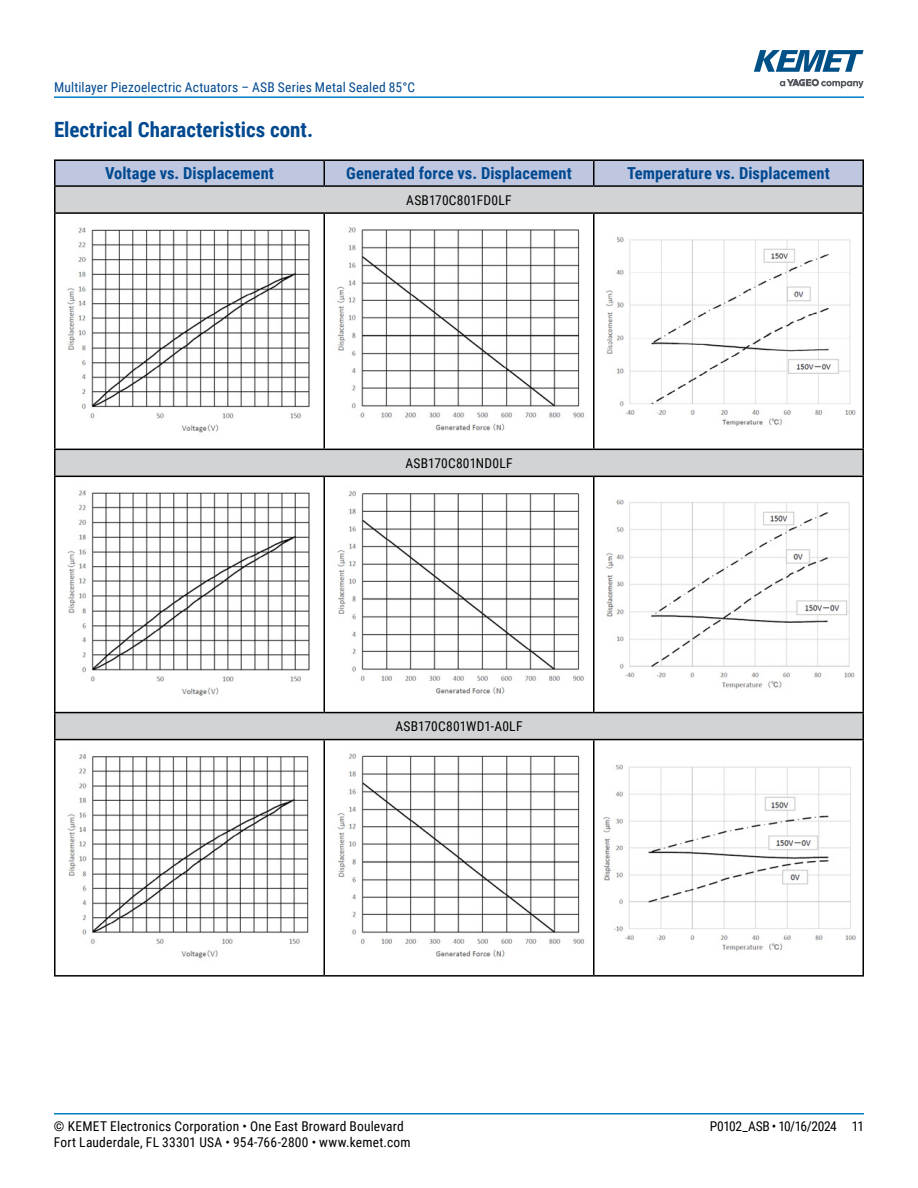
<style>
.page{position:relative;width:918px;height:1188px;background:#fff}
.page>*{position:absolute;margin:0;border:0;box-sizing:border-box;transform-origin:0 0}
.t1{font:700 21px "Roboto Condensed";color:#004990}
.t2{font:700 16.5px "Roboto Condensed";letter-spacing:.005em;color:#004990}
.t3{font:13.5px "Roboto Condensed";letter-spacing:.015em;color:#000}
.t4{font:13.5px "Roboto Condensed";letter-spacing:.015em;color:#004990}
.t5{font:13.5px "Roboto Condensed";letter-spacing:-.03em;color:#000}
</style>
<div class="page">
<hr style="left:54px;top:1113px;width:810px;height:2px;background:#007dc3">
<hr style="left:54px;top:96px;width:810px;height:2px;background:#007dc3">
<svg style="left:780px;top:79px;width:84px;height:9px"></svg>
<svg style="left:754px;top:50px;width:110px;height:22px"></svg>
<svg style="left:56px;top:187px;width:806px;height:552px;fill:#d1d3d4"></svg>
<div style="left:56px;top:161px;width:806px;height:24px;background:#bfc6e0"></div>
<hr style="left:324px;top:214px;width:1px;height:235px;background:#000">
<hr style="left:593px;top:214px;width:1px;height:235px;background:#000">
<hr style="left:324px;top:477px;width:1px;height:235px;background:#000">
<hr style="left:593px;top:477px;width:1px;height:235px;background:#000">
<hr style="left:324px;top:740px;width:1px;height:235px;background:#000">
<hr style="left:593px;top:740px;width:1px;height:235px;background:#000">
<hr style="left:54px;top:159px;width:270px;height:2px;background:#000">
<hr style="left:54px;top:161px;width:2px;height:24px;background:#000">
<hr style="left:324px;top:159px;width:270px;height:2px;background:#000">
<hr style="left:594px;top:159px;width:270px;height:2px;background:#000">
<hr style="left:862px;top:161px;width:2px;height:24px;background:#000">
<hr style="left:54px;top:214px;width:2px;height:235px;background:#000">
<hr style="left:862px;top:214px;width:2px;height:235px;background:#000">
<hr style="left:54px;top:477px;width:2px;height:235px;background:#000">
<hr style="left:862px;top:477px;width:2px;height:235px;background:#000">
<hr style="left:54px;top:740px;width:2px;height:235px;background:#000">
<hr style="left:862px;top:740px;width:2px;height:235px;background:#000">
<hr style="left:54px;top:449px;width:270px;height:1px;background:#000">
<hr style="left:54px;top:450px;width:2px;height:26px;background:#000">
<hr style="left:324px;top:449px;width:270px;height:1px;background:#000">
<hr style="left:594px;top:449px;width:270px;height:1px;background:#000">
<hr style="left:862px;top:450px;width:2px;height:26px;background:#000">
<hr style="left:54px;top:476px;width:270px;height:1px;background:#000">
<hr style="left:324px;top:476px;width:270px;height:1px;background:#000">
<hr style="left:594px;top:476px;width:270px;height:1px;background:#000">
<hr style="left:54px;top:185px;width:270px;height:2px;background:#000">
<hr style="left:54px;top:187px;width:2px;height:25px;background:#000">
<hr style="left:324px;top:185px;width:270px;height:2px;background:#000">
<hr style="left:594px;top:185px;width:270px;height:2px;background:#000">
<hr style="left:862px;top:187px;width:2px;height:25px;background:#000">
<hr style="left:54px;top:212px;width:270px;height:2px;background:#000">
<hr style="left:324px;top:212px;width:270px;height:2px;background:#000">
<hr style="left:594px;top:212px;width:270px;height:2px;background:#000">
<hr style="left:54px;top:712px;width:270px;height:1px;background:#000">
<hr style="left:54px;top:713px;width:2px;height:26px;background:#000">
<hr style="left:324px;top:712px;width:270px;height:1px;background:#000">
<hr style="left:594px;top:712px;width:270px;height:1px;background:#000">
<hr style="left:862px;top:713px;width:2px;height:26px;background:#000">
<hr style="left:54px;top:739px;width:270px;height:1px;background:#000">
<hr style="left:324px;top:739px;width:270px;height:1px;background:#000">
<hr style="left:594px;top:739px;width:270px;height:1px;background:#000">
<hr style="left:54px;top:975px;width:270px;height:2px;background:#000">
<hr style="left:324px;top:975px;width:270px;height:2px;background:#000">
<hr style="left:594px;top:975px;width:270px;height:2px;background:#000">
<img style="left:58px;top:223px;width:263px;height:217px">
<img style="left:327px;top:223px;width:264px;height:217px">
<img style="left:597px;top:231px;width:263px;height:201px">
<img style="left:58px;top:486px;width:263px;height:218px">
<img style="left:327px;top:486px;width:264px;height:217px">
<img style="left:597px;top:495px;width:263px;height:200px">
<img style="left:67px;top:754px;width:242px;height:205px">
<img style="left:337px;top:753px;width:248px;height:204px">
<img style="left:603px;top:764px;width:253px;height:188px">
<p class="t4" style="left:54px;top:78px;width:363px">Multilayer Piezoelectric Actuators – ASB Series Metal Sealed 85°C</p>
<h1 class="t1" style="left:54px;top:115px;width:261px">Electrical Characteristics cont.</h1>
<p class="t2" style="left:105px;top:162px;width:170px">Voltage vs. Displacement</p>
<p class="t2" style="left:346px;top:162px;width:227px">Generated force vs. Displacement</p>
<p class="t2" style="left:627px;top:162px;width:204px">Temperature vs. Displacement</p>
<p class="t3" style="left:406px;top:190px;width:107px">ASB170C801FD0LF</p>
<p class="t3" style="left:405px;top:454px;width:109px">ASB170C801ND0LF</p>
<p class="t3" style="left:395px;top:717px;width:129px">ASB170C801WD1-A0LF</p>
<p class="t3" style="left:54px;top:1116px;width:351px">© KEMET Electronics Corporation • One East Broward Boulevard</p>
<p class="t5" style="left:710px;top:1116px;width:156px">P0102_ASB • 10/16/2024 11</p>
<p class="t3" style="left:54px;top:1133px;width:358px">Fort Lauderdale, FL 33301 USA • 954-766-2800 • www.kemet.com</p>
</div>
